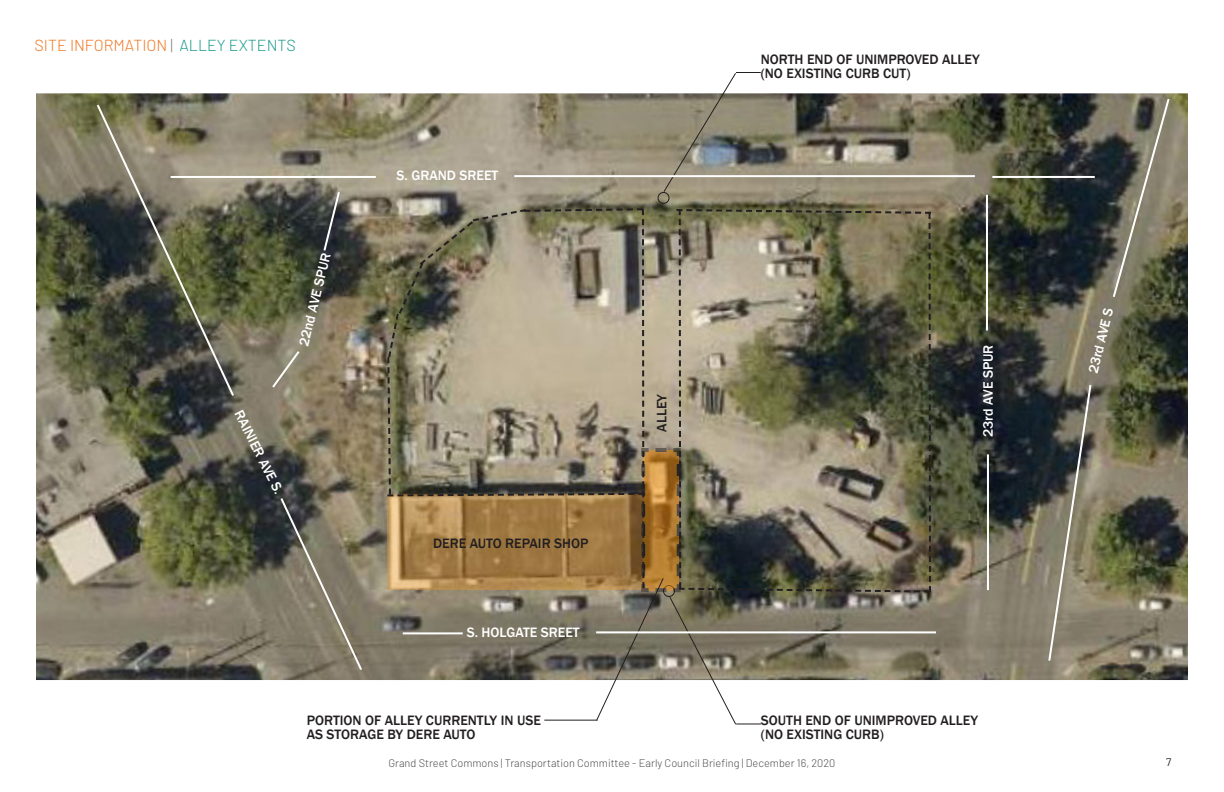
<style>
.page{position:relative;width:1224px;height:792px;background:#fff}
.page>*{position:absolute;margin:0;border:0;box-sizing:border-box;transform-origin:0 0}
.Page_title_16pt{font:300 16px "Barlow";color:#f07622}
.TOC_entry{font:500 14px "Franklin Gothic";color:#231f20}
.TOC_entry-2{font:500 14px "Franklin Gothic";color:#fff}
.t1{font:300 11px "Barlow";color:#4b4c4d}
.t2{font:11px "Barlow";color:#231f20}
.s1{color:#7e8083}
.s2{color:#1b998b}
</style>
<div class="page">
<img style="left:36px;top:93px;width:1152px;height:587px">
<div style="left:658px;top:192px;width:12px;height:12px;border:1px solid #231f20;border-radius:50%"></div>
<svg style="left:663px;top:72px;width:98px;height:121px"></svg>
<svg style="left:385px;top:207px;width:548px;height:518px;background:#908771"></svg>
<hr style="left:514px;top:175px;width:461px;height:2px;background:#fff">
<hr style="left:171px;top:176px;width:205px;height:2px;background:#fff">
<hr style="left:596px;top:631px;width:340px;height:2px;background:#fff">
<hr style="left:403px;top:632px;width:60px;height:2px;background:#fff">
<svg style="left:322px;top:190px;width:19px;height:63px"></svg>
<svg style="left:270px;top:349px;width:31px;height:41px"></svg>
<svg style="left:95px;top:102px;width:141px;height:296px;background:#5f5f4f"></svg>
<svg style="left:279px;top:496px;width:85px;height:176px;background:#7f7968"></svg>
<svg style="left:1111px;top:97px;width:60px;height:202px;background:#72705f"></svg>
<svg style="left:1047px;top:383px;width:46px;height:280px;background:#777365"></svg>
<hr style="left:987px;top:454px;width:2px;height:136px;background:#fff">
<hr style="left:986px;top:195px;width:2px;height:135px;background:#fff">
<hr style="left:992px;top:176px;width:103px;height:2px;background:#fff">
<p class="Page_title_16pt" style="left:35px;top:35px;width:263px">SITE INFORMATION <span class="s1">|</span> <span class="s2">ALLEY EXTENTS</span></p>
<p class="TOC_entry-2" style="left:295px;top:344px;width:97px;rotate:-76deg">22nd AVE SPUR</p>
<p class="TOC_entry-2" style="left:246px;top:407px;width:93px;rotate:63deg">RAINIER AVE S.</p>
<p class="TOC_entry-2" style="left:396px;top:166px;width:103px">S. GRAND SREET</p>
<p class="TOC_entry" style="left:433px;top:535px;width:157px">DERE AUTO REPAIR SHOP</p>
<p class="TOC_entry-2" style="left:467px;top:624px;width:114px">S. HOLGATE SREET</p>
<p class="TOC_entry" style="left:307px;top:711px;width:236px">PORTION OF ALLEY CURRENTLY IN USE</p>
<p class="TOC_entry" style="left:307px;top:725px;width:170px">AS STORAGE BY DERE AUTO</p>
<p class="TOC_entry" style="left:653px;top:432px;width:39px;rotate:-90deg">ALLEY</p>
<p class="TOC_entry" style="left:761px;top:50px;width:220px">NORTH END OF UNIMPROVED ALLEY</p>
<p class="TOC_entry" style="left:761px;top:64px;width:151px">(NO EXISTING CURB CUT)</p>
<p class="TOC_entry-2" style="left:979px;top:437px;width:94px;rotate:-90deg">23rd AVE SPUR</p>
<p class="TOC_entry" style="left:761px;top:711px;width:219px">SOUTH END OF UNIMPROVED ALLEY</p>
<p class="TOC_entry" style="left:761px;top:725px;width:125px">(NO EXISTING CURB)</p>
<p class="TOC_entry-2" style="left:1084px;top:371px;width:68px;rotate:-76deg">23rd AVE S</p>
<p class="t1" style="left:388px;top:756px;width:449px">Grand Street Commons | Transportation Committee - Early Council Briefing | December 16, 2020</p>
<p class="t2" style="left:1166px;top:755px;width:7px">7</p>
</div>
